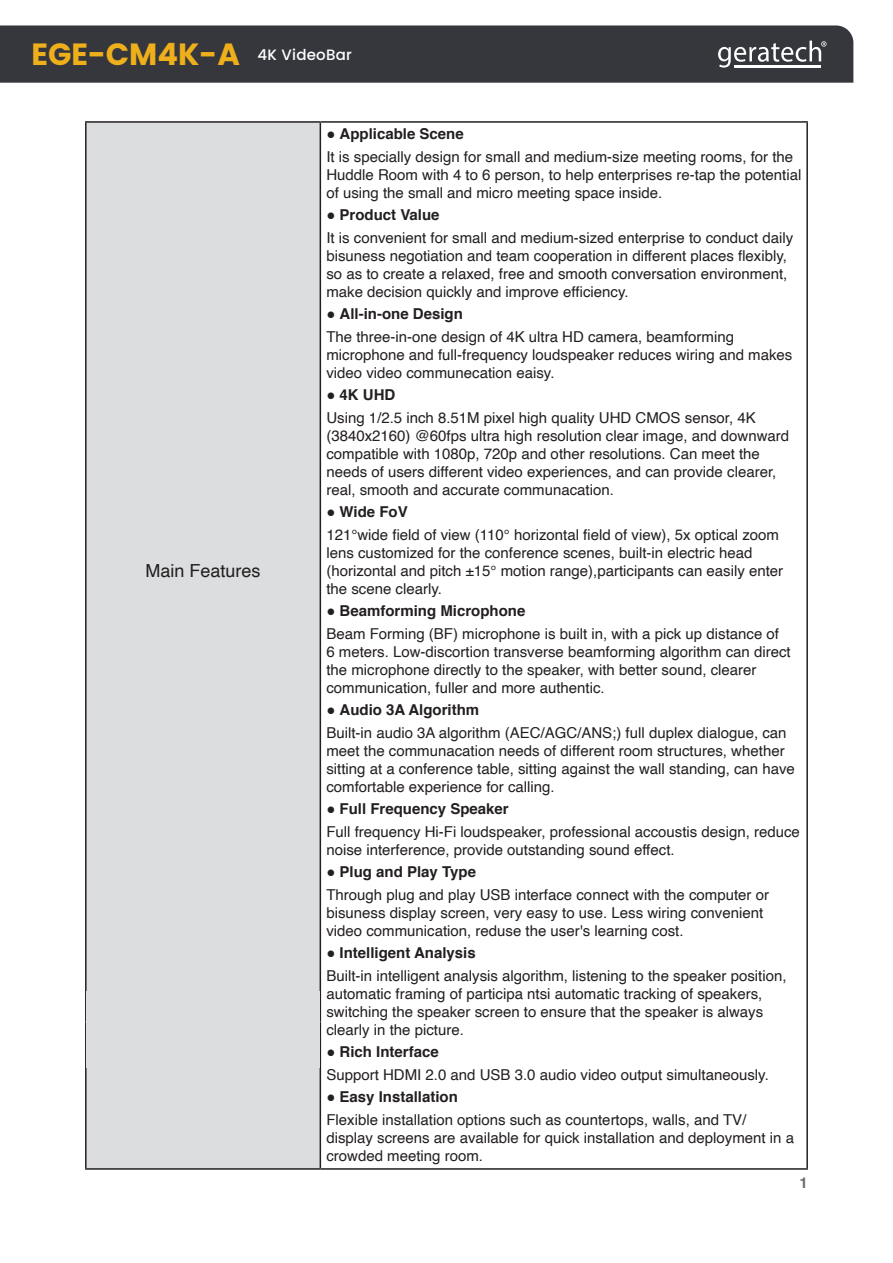
<style>
.page{position:relative;width:893px;height:1263px;background:#fff}
.page>*{position:absolute;margin:0;border:0;box-sizing:border-box;transform-origin:0 0}
.t1{font:700 30.75px "Poppins";color:#eeaf1b}
.Paragraph{font:18px "Helvetica";color:#231f20}
.Paragraph-2{font:15px/18px "Helvetica";color:#231f20}
.Paragraph-3{font:700 15px "Helvetica";color:#231f20}
.t2{font:700 15px "Helvetica";color:#6c6d70}
.s1{font-weight:500;font-size:15px;color:#fff}
.s2{font-weight:400}
</style>
<div class="page">
<div style="left:0;top:25px;width:853px;height:58px;background:#36373d"></div>
<svg style="left:718px;top:41px;width:108px;height:27px"></svg>
<hr style="left:762px;top:65px;width:30px;height:2px;background:#fff">
<hr style="left:792px;top:65px;width:29px;height:2px;background:#fff">
<hr style="left:734px;top:65px;width:28px;height:2px;background:#fff">
<div style="left:87px;top:123px;width:233px;height:1045px;background:#dcdddf"></div>
<hr style="left:85px;top:121px;width:235px;height:2px;background:#231f20">
<hr style="left:85px;top:123px;width:2px;height:898px;background:#231f20">
<hr style="left:320px;top:121px;width:488px;height:2px;background:#231f20">
<hr style="left:320px;top:123px;width:1px;height:898px;background:#231f20">
<hr style="left:806px;top:123px;width:2px;height:899px;background:#231f20">
<hr style="left:85px;top:1021px;width:236px;height:2px;background:#231f20">
<hr style="left:85px;top:1023px;width:2px;height:145px;background:#231f20">
<hr style="left:320px;top:1023px;width:1px;height:145px;background:#231f20">
<hr style="left:806px;top:1022px;width:2px;height:146px;background:#231f20">
<hr style="left:85px;top:1168px;width:235px;height:2px;background:#231f20">
<hr style="left:320px;top:1168px;width:488px;height:2px;background:#231f20">
<div style="left:87px;top:991px;width:233px;height:76px;background:#dcdddf"></div>
<h1 class="t1" style="left:31px;top:36px;width:322px">EGE-CM4K-A <span class="s1">4K VideoBar</span></h1>
<p class="Paragraph" style="left:146px;top:557px;width:117px">Main Features</p>
<p class="Paragraph-3" style="left:326px;top:122px;width:139px"><span class="s2">●</span> Applicable Scene</p>
<p class="Paragraph-2" style="left:326px;top:148px;width:477px">It is specially design for small and medium-size meeting rooms, for the<br>Huddle Room with 4 to 6 person, to help enterprises re-tap the potential of using the small and micro meeting space inside.</p>
<p class="Paragraph-3" style="left:326px;top:203px;width:115px"><span class="s2">●</span> Product Value</p>
<p class="Paragraph-2" style="left:326px;top:229px;width:468px">It is convenient for small and medium-sized enterprise to conduct daily bisuness negotiation and team cooperation in different places flexibly, so as to create a relaxed, free and smooth conversation environment, make decision quickly and improve efficiency.</p>
<p class="Paragraph-3" style="left:326px;top:302px;width:138px"><span class="s2">●</span> All-in-one Design</p>
<p class="Paragraph-2" style="left:326px;top:328px;width:468px">The three-in-one design of 4K ultra HD camera, beamforming microphone and full-frequency loudspeaker reduces wiring and makes video video communecation eaisy.</p>
<p class="Paragraph-3" style="left:326px;top:383px;width:71px"><span class="s2">●</span> 4K UHD</p>
<p class="Paragraph-2" style="left:326px;top:409px;width:464px">Using 1/2.5 inch 8.51M pixel high quality UHD CMOS sensor, 4K (3840x2160) @60fps ultra high resolution clear image, and downward compatible with 1080p, 720p and other resolutions. Can meet the needs of users different video experiences, and can provide clearer, real, smooth and accurate communacation.</p>
<p class="Paragraph-3" style="left:326px;top:500px;width:83px"><span class="s2">●</span> Wide FoV</p>
<p class="Paragraph-2" style="left:326px;top:526px;width:458px">121°wide field of view (110° horizontal field of view), 5x optical zoom lens customized for the conference scenes, built-in electric head (horizontal and pitch ±15° motion range),participants can easily enter the scene clearly.</p>
<p class="Paragraph-3" style="left:326px;top:599px;width:201px"><span class="s2">●</span> Beamforming Microphone</p>
<p class="Paragraph-2" style="left:326px;top:625px;width:466px">Beam Forming (BF) microphone is built in, with a pick up distance of 6 meters. Low-discortion transverse beamforming algorithm can direct the microphone directly to the speaker, with better sound, clearer communication, fuller and more authentic.</p>
<p class="Paragraph-3" style="left:326px;top:698px;width:154px"><span class="s2">●</span> Audio 3A Algorithm</p>
<p class="Paragraph-2" style="left:326px;top:724px;width:470px">Built-in audio 3A algorithm (AEC/AGC/ANS;) full duplex dialogue, can meet the communacation needs of different room structures, whether sitting at a conference table, sitting against the wall standing, can have comfortable experience for calling.</p>
<p class="Paragraph-3" style="left:326px;top:797px;width:184px"><span class="s2">●</span> Full Frequency Speaker</p>
<p class="Paragraph-2" style="left:326px;top:823px;width:475px">Full frequency Hi-Fi loudspeaker, professional accoustis design, reduce noise interference, provide outstanding sound effect.</p>
<p class="Paragraph-3" style="left:326px;top:860px;width:151px"><span class="s2">●</span> Plug and Play Type</p>
<p class="Paragraph-2" style="left:326px;top:886px;width:444px">Through plug and play USB interface connect with the computer or bisuness display screen, very easy to use. Less wiring convenient video communication, reduse the user's learning cost.</p>
<p class="Paragraph-3" style="left:326px;top:941px;width:151px"><span class="s2">●</span> Intelligent Analysis</p>
<p class="Paragraph-2" style="left:326px;top:967px;width:462px">Built-in intelligent analysis algorithm, listening to the speaker position, automatic framing of participa ntsi automatic tracking of speakers, switching the speaker screen to ensure that the speaker is always clearly in the picture.</p>
<p class="Paragraph-3" style="left:326px;top:1040px;width:114px"><span class="s2">●</span> Rich Interface</p>
<p class="Paragraph-2" style="left:326px;top:1066px;width:444px">Support HDMI 2.0 and USB 3.0 audio video output simultaneously.</p>
<p class="Paragraph-3" style="left:326px;top:1085px;width:133px"><span class="s2">●</span> Easy Installation</p>
<p class="Paragraph-2" style="left:326px;top:1111px;width:469px">Flexible installation options such as countertops, walls, and TV/ display screens are available for quick installation and deployment in a crowded meeting room.</p>
<p class="t2" style="left:800px;top:1171px;width:10px">1</p>
</div>
